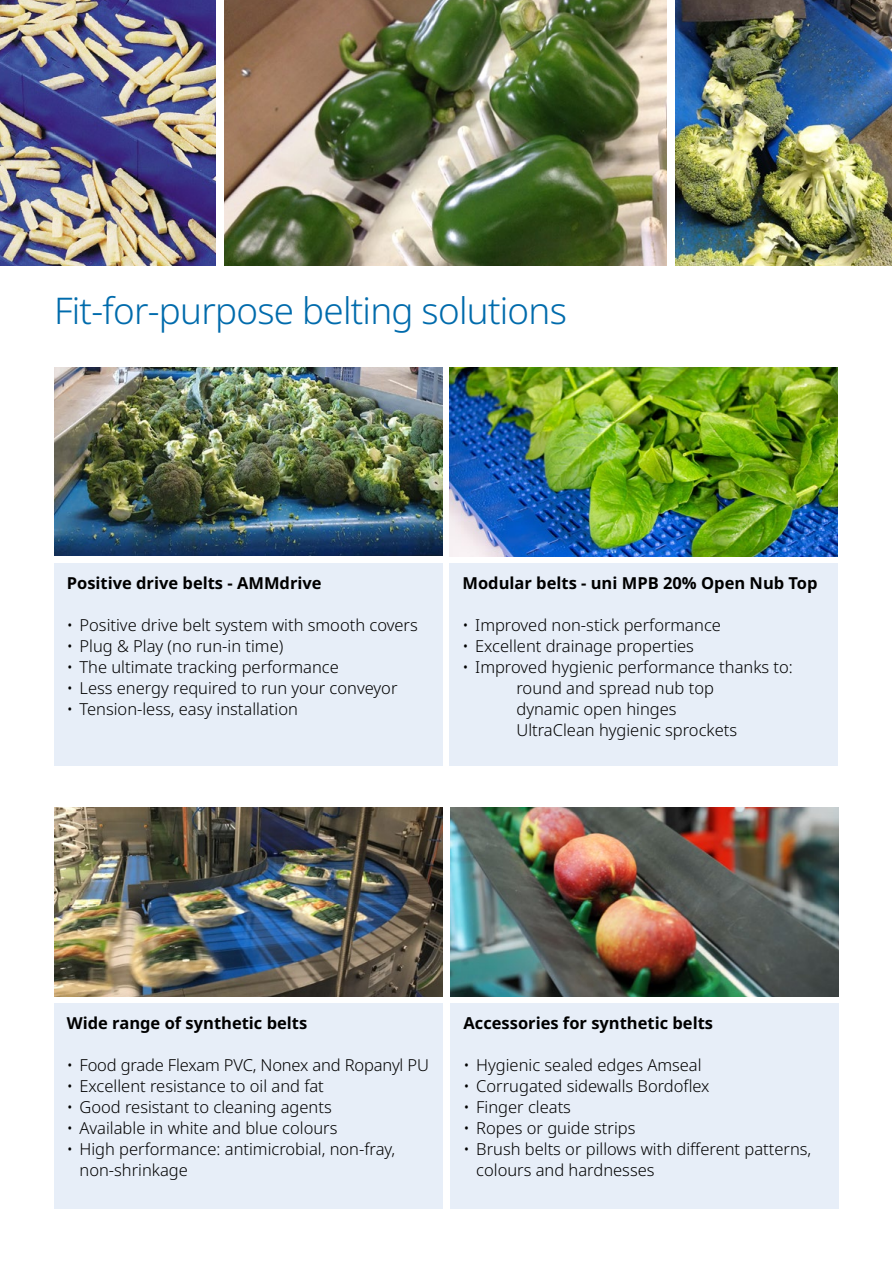
<style>
.page{position:relative;width:893px;height:1263px;background:#fff}
.page>*{position:absolute;margin:0;border:0;box-sizing:border-box;transform-origin:0 0}
.t1{font:300 36.75px "Noto Sans";letter-spacing:-.02em;color:#006bac}
.t2{font:300 16.5px/21px "Noto Sans";color:#000}
.t3{font:700 16.5px "Noto Sans";color:#000}
</style>
<div class="page">
<img style="left:54px;top:367px;width:388px;height:189px">
<div style="left:54px;top:563px;width:388px;height:202px;background:#e7eef8"></div>
<img style="left:54px;top:808px;width:388px;height:188px">
<div style="left:54px;top:1003px;width:388px;height:206px;background:#e7eef8"></div>
<img style="left:451px;top:808px;width:388px;height:188px">
<div style="left:451px;top:1003px;width:388px;height:206px;background:#e7eef8"></div>
<img style="left:450px;top:368px;width:388px;height:188px">
<div style="left:450px;top:563px;width:388px;height:202px;background:#e7eef8"></div>
<img style="left:675px;top:0;width:217px;height:266px">
<img style="left:224px;top:0;width:442px;height:266px">
<img style="left:0;top:0;width:216px;height:266px">
<h1 class="t1" style="left:54px;top:285px;width:514px">Fit-for-purpose belting solutions</h1>
<p class="t3" style="left:67px;top:571px;width:256px">Positive drive belts - AMMdrive</p>
<p class="t2" style="left:67px;top:615px;width:353px">• Positive drive belt system with smooth covers</p>
<p class="t2" style="left:67px;top:636px;width:218px">• Plug &amp; Play (no run-in time)</p>
<p class="t2" style="left:67px;top:657px;width:274px">• The ultimate tracking performance</p>
<p class="t2" style="left:67px;top:678px;width:332px">• Less energy required to run your conveyor</p>
<p class="t2" style="left:67px;top:699px;width:233px">• Tension-less, easy installation</p>
<p class="t3" style="left:462px;top:571px;width:357px">Modular belts - uni MPB 20% Open Nub Top</p>
<p class="t2" style="left:462px;top:615px;width:260px">• Improved non-stick performance</p>
<p class="t2" style="left:462px;top:636px;width:233px">• Excellent drainage properties</p>
<p class="t2" style="left:516px;top:657px;width:278px;text-indent:-54px">• Improved hygienic performance thanks to: round and spread nub top<br>dynamic open hinges<br>UltraClean hygienic sprockets</p>
<p class="t3" style="left:67px;top:1012px;width:242px">Wide range of synthetic belts</p>
<p class="t2" style="left:67px;top:1055px;width:364px">• Food grade Flexam PVC, Nonex and Ropanyl PU</p>
<p class="t2" style="left:67px;top:1076px;width:259px">• Excellent resistance to oil and fat</p>
<p class="t2" style="left:67px;top:1097px;width:267px">• Good resistant to cleaning agents</p>
<p class="t2" style="left:67px;top:1118px;width:272px">• Available in white and blue colours</p>
<p class="t2" style="left:80px;top:1139px;width:317px;text-indent:-13px">• High performance: antimicrobial, non-fray, non-shrinkage</p>
<p class="t3" style="left:463px;top:1012px;width:251px">Accessories for synthetic belts</p>
<p class="t2" style="left:463px;top:1055px;width:240px">• Hygienic sealed edges Amseal</p>
<p class="t2" style="left:463px;top:1076px;width:248px">• Corrugated sidewalls Bordoflex</p>
<p class="t2" style="left:463px;top:1097px;width:109px">• Finger cleats</p>
<p class="t2" style="left:463px;top:1118px;width:174px">• Ropes or guide strips</p>
<p class="t2" style="left:476px;top:1139px;width:337px;text-indent:-13px">• Brush belts or pillows with different patterns, colours and hardnesses</p>
</div>
